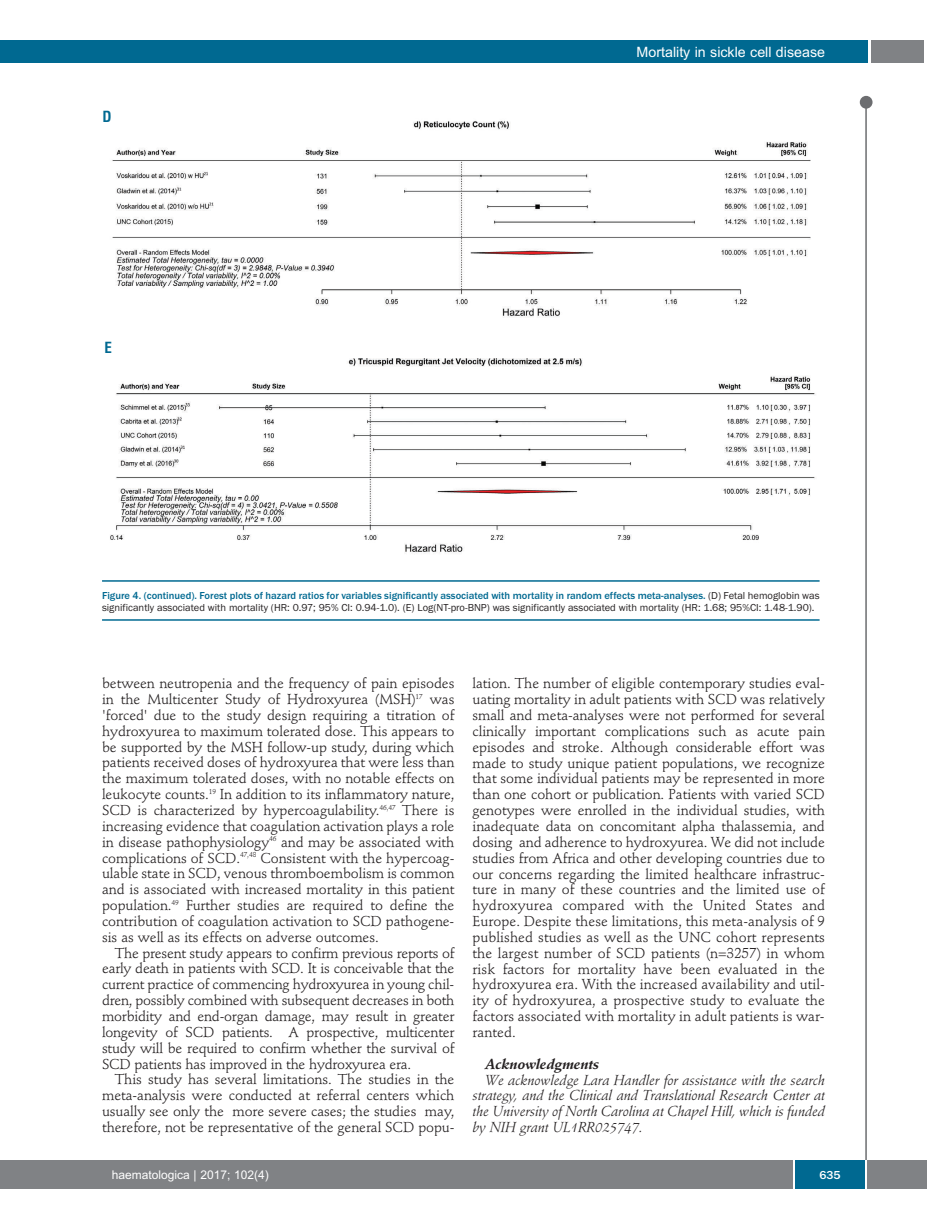
<style>
.page{position:relative;width:927px;height:1225px;background:#fff}
.page>*{position:absolute;margin:0;border:0;box-sizing:border-box;transform-origin:0 0}
.t1{font:700 condensed 15px "Helvetica";color:#006991}
.t2{font:14.25px/15.9px "Stempel Schneidler";letter-spacing:-.005em;color:#231f20;text-align:justify}
.t3{font:italic 14.25px/15.9px "Stempel Schneidler";letter-spacing:-.005em;color:#231f20;text-align:justify}
.t4{font:14.25px "Arial";color:#fff}
.t5{font:italic 700 14.25px "Stempel Schneidler";letter-spacing:-.005em;color:#231f20}
.t6{font:12px "Arial";color:#fff}
.t7{font:500 12px "Franklin Gothic";color:#fff}
.t8{font:10.5px/12px "Franklin Gothic";color:#231f20}
.s1{font-weight:500;color:#006991}
</style>
<div class="page">
<div style="left:860px;top:96px;width:12px;height:13px;background:#6c6d70;border-radius:50%"></div>
<hr style="left:865px;top:98px;width:2px;height:1062px;background:#6c6d70">
<div style="left:871px;top:40px;width:52px;height:22px;background:#808285"></div>
<div style="left:18px;top:40px;width:849px;height:22px;background:#006991"></div>
<div style="left:17px;top:1160px;width:910px;height:28px;background:#808285"></div>
<div style="left:795px;top:1160px;width:70px;height:28px;background:#006991"></div>
<hr style="left:793px;top:1160px;width:2px;height:28px;background:#fff">
<hr style="left:865px;top:1160px;width:2px;height:28px;background:#fff">
<div style="left:0;top:40px;width:19px;height:22px;background:#006991"></div>
<div style="left:0;top:1160px;width:18px;height:28px;background:#808285"></div>
<img style="left:110px;top:121px;width:705px;height:432px">
<hr style="left:102px;top:580px;width:718px;height:2px;background:#006991">
<hr style="left:102px;top:619px;width:718px;height:2px;background:#006991">
<p class="t1" style="left:102px;top:108px;width:11px">D</p>
<p class="t1" style="left:104px;top:339px;width:9px">E</p>
<p class="t4" style="left:637px;top:44px;width:190px">Mortality in sickle cell disease</p>
<p class="t8" style="left:102px;top:589px;width:719px"><span class="s1">Figure 4. (continued). Forest plots of hazard ratios for variables significantly associated with mortality in random effects meta-analyses.</span> (D) Fetal hemoglobin was significantly associated with mortality (HR: 0.97; 95% CI: 0.94-1.0). (E) Log(NT-pro-BNP) was significantly associated with mortality (HR: 1.68; 95%CI: 1.48-1.90).</p>
<p class="t2" style="left:102px;top:677px;width:354px">between neutropenia and the frequency of pain episodes in the Multicenter Study of Hydroxyurea (MSH)<sup>17</sup> was 'forced' due to the study design requiring a titration of hydroxyurea to maximum tolerated dose. This appears to be supported by the MSH follow-up study, during which patients received doses of hydroxyurea that were less than the maximum tolerated doses, with no notable effects on leukocyte counts.<sup>19</sup> In addition to its inflammatory nature, SCD is characterized by hypercoagulability.<sup>46,47</sup> There is increasing evidence that coagulation activation plays a role in disease pathophysiology<sup>46</sup> and may be associated with complications of SCD.<sup>47,48</sup> Consistent with the hypercoag&shy;ulable state in SCD, venous thromboembolism is common and is associated with increased mortality in this patient population.<sup>49</sup> Further studies are required to define the contribution of coagulation activation to SCD pathogene&shy;sis as well as its effects on adverse outcomes.</p>
<p class="t2" style="left:102px;top:946px;width:354px;text-indent:13px">The present study appears to confirm previous reports of early death in patients with SCD. It is conceivable that the current practice of commencing hydroxyurea in young chil&shy;dren, possibly combined with subsequent decreases in both morbidity and end-organ damage, may result in greater longevity of SCD patients. A prospective, multicenter study will be required to confirm whether the survival of SCD patients has improved in the hydroxyurea era.</p>
<p class="t2" style="left:102px;top:1073px;width:354px;text-indent:13px">This study has several limitations. The studies in the meta-analysis were conducted at referral centers which usually see only the more severe cases; the studies may, therefore, not be representative of the general SCD popu-</p>
<p class="t2" style="left:472px;top:677px;width:354px">lation. The number of eligible contemporary studies eval&shy;uating mortality in adult patients with SCD was relatively small and meta-analyses were not performed for several clinically important complications such as acute pain episodes and stroke. Although considerable effort was made to study unique patient populations, we recognize that some individual patients may be represented in more than one cohort or publication. Patients with varied SCD genotypes were enrolled in the individual studies, with inadequate data on concomitant alpha thalassemia, and dosing and adherence to hydroxyurea. We did not include studies from Africa and other developing countries due to our concerns regarding the limited healthcare infrastruc&shy;ture in many of these countries and the limited use of hydroxyurea compared with the United States and Europe. Despite these limitations, this meta-analysis of 9 published studies as well as the UNC cohort represents the largest number of SCD patients (n=3257) in whom risk factors for mortality have been evaluated in the hydroxyurea era. With the increased availability and util&shy;ity of hydroxyurea, a prospective study to evaluate the factors associated with mortality in adult patients is war&shy;ranted.</p>
<p class="t5" style="left:485px;top:1058px;width:115px">Acknowledgments</p>
<p class="t3" style="left:472px;top:1073px;width:354px;text-indent:13px">We acknowledge Lara Handler for assistance with the search strategy, and the Clinical and Translational Research Center at the University of North Carolina at Chapel Hill, which is funded by NIH grant UL1RR025747.</p>
<p class="t6" style="left:112px;top:1167px;width:158px">haematologica | 2017; 102(4)</p>
<p class="t7" style="left:819px;top:1167px;width:23px">635</p>
</div>
